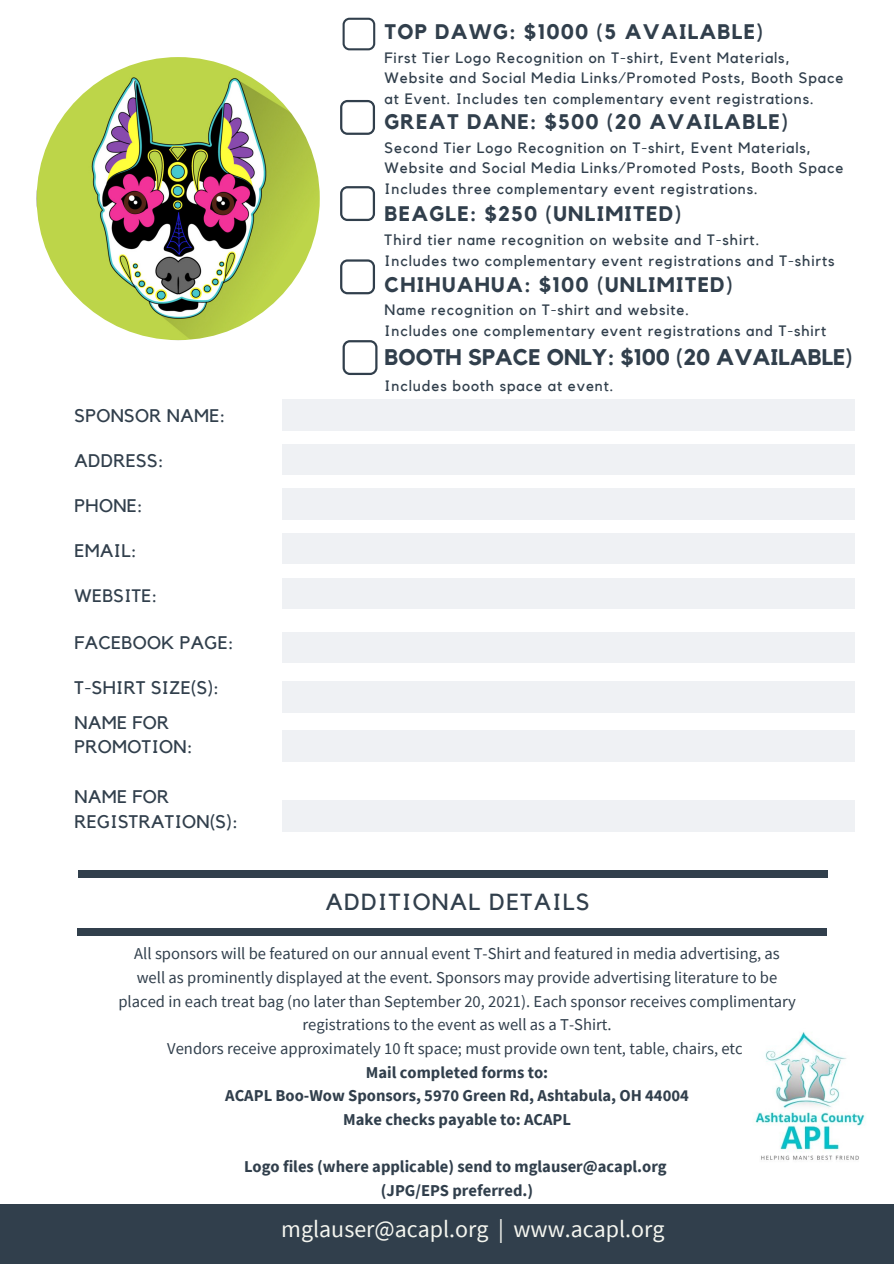
<style>
.page{position:relative;width:894px;height:1264px;background:#fff}
.page>*{position:absolute;margin:0;border:0;box-sizing:border-box;transform-origin:0 0}
.t1{font:23.85px "Source Sans Pro";color:#f4f5ef}
.t2{font:23.25px "Kollektif";letter-spacing:.06em;color:#313f4c}
.t3{font:700 22.5px "Kollektif";color:#313f4c}
.t4{font:700 21px "Kollektif";letter-spacing:.06em;color:#313f4c}
.t5{font:18.15px/24.8px "Kollektif";letter-spacing:.02em;color:#313f4c}
.t6{font:18px "Kollektif";letter-spacing:.02em;color:#313f4c}
.t7{font:16.5px "Source Sans Pro";color:#313f4c}
.t8{font:700 16.5px "Source Sans Pro";color:#313f4c}
.t9{font:15px "Kollektif";letter-spacing:.06em;color:#313f4c}
</style>
<div class="page">
<div style="left:282px;top:400px;width:572px;height:30px;background:#eff1f4"></div>
<div style="left:282px;top:444px;width:572px;height:30px;background:#eff1f4"></div>
<div style="left:282px;top:489px;width:572px;height:30px;background:#eff1f4"></div>
<div style="left:282px;top:533px;width:572px;height:30px;background:#eff1f4"></div>
<div style="left:282px;top:578px;width:572px;height:30px;background:#eff1f4"></div>
<svg style="left:340px;top:186px;width:35px;height:35px"></svg>
<svg style="left:342px;top:18px;width:33px;height:32px"></svg>
<svg style="left:340px;top:100px;width:35px;height:35px"></svg>
<div style="left:0;top:1204px;width:893px;height:59px;background:#313f4c"></div>
<img style="left:754px;top:1032px;width:111px;height:128px">
<div style="left:282px;top:632px;width:572px;height:30px;background:#eff1f4"></div>
<div style="left:282px;top:681px;width:572px;height:31px;background:#eff1f4"></div>
<div style="left:282px;top:730px;width:572px;height:31px;background:#eff1f4"></div>
<div style="left:282px;top:801px;width:572px;height:30px;background:#eff1f4"></div>
<div style="left:79px;top:870px;width:748px;height:7px;background:#313f4c"></div>
<div style="left:77px;top:928px;width:749px;height:7px;background:#313f4c"></div>
<svg style="left:340px;top:259px;width:35px;height:35px"></svg>
<svg style="left:342px;top:340px;width:35px;height:35px"></svg>
<img style="left:37px;top:57px;width:283px;height:283px;border-radius:50%">
<p class="t5" style="left:74px;top:403px;width:152px">SPONSOR NAME:</p>
<p class="t5" style="left:74px;top:449px;width:91px">ADDRESS:</p>
<p class="t5" style="left:74px;top:494px;width:70px">PHONE:</p>
<p class="t5" style="left:74px;top:539px;width:64px">EMAIL:</p>
<p class="t6" style="left:74px;top:587px;width:84px">WEBSITE:</p>
<p class="t5" style="left:74px;top:630px;width:160px">FACEBOOK PAGE:</p>
<p class="t5" style="left:74px;top:675px;width:146px">T-SHIRT SIZE(S):</p>
<p class="t5" style="left:74px;top:710px;width:120px">NAME FOR<br>PROMOTION:</p>
<p class="t5" style="left:74px;top:785px;width:165px">NAME FOR<br>REGISTRATION(S):</p>
<p class="t4" style="left:384px;top:22px;width:380px">TOP DAWG: $1000 (5 AVAILABLE)</p>
<p class="t9" style="left:384px;top:51px;width:407px">First Tier Logo Recognition on T-shirt, Event Materials,</p>
<p class="t9" style="left:384px;top:71px;width:460px">Website and Social Media Links/Promoted Posts, Booth Space</p>
<p class="t9" style="left:384px;top:91px;width:430px">at Event. Includes ten complementary event registrations.</p>
<p class="t4" style="left:384px;top:112px;width:404px">GREAT DANE: $500 (20 AVAILABLE)</p>
<p class="t9" style="left:384px;top:141px;width:428px">Second Tier Logo Recognition on T-shirt, Event Materials,</p>
<p class="t9" style="left:384px;top:161px;width:460px">Website and Social Media Links/Promoted Posts, Booth Space</p>
<p class="t9" style="left:384px;top:181px;width:374px">Includes three complementary event registrations.</p>
<p class="t4" style="left:384px;top:204px;width:298px">BEAGLE: $250 (UNLIMITED)</p>
<p class="t9" style="left:384px;top:233px;width:376px">Third tier name recognition on website and T-shirt.</p>
<p class="t9" style="left:384px;top:253px;width:451px">Includes two complementary event registrations and T-shirts</p>
<p class="t4" style="left:384px;top:275px;width:349px">CHIHUAHUA: $100 (UNLIMITED)</p>
<p class="t9" style="left:384px;top:303px;width:306px">Name recognition on T-shirt and website.</p>
<p class="t9" style="left:384px;top:323px;width:443px">Includes one complementary event registrations and T-shirt</p>
<p class="t3" style="left:384px;top:347px;width:469px">BOOTH SPACE ONLY: $100 (20 AVAILABLE)</p>
<p class="t9" style="left:384px;top:378px;width:230px">Includes booth space at event.</p>
<p class="t2" style="left:325px;top:891px;width:265px">ADDITIONAL DETAILS</p>
<p class="t7" style="left:134px;top:943px;width:647px">All sponsors will be featured on our annual event T-Shirt and featured in media advertising, as</p>
<p class="t7" style="left:137px;top:966px;width:642px">well as prominently displayed at the event. Sponsors may provide advertising literature to be</p>
<p class="t7" style="left:118px;top:990px;width:678px">placed in each treat bag (no later than September 20, 2021). Each sponsor receives complimentary</p>
<p class="t7" style="left:302px;top:1014px;width:310px">registrations to the event as well as a T-Shirt.</p>
<p class="t7" style="left:167px;top:1037px;width:581px">Vendors receive approximately 10 ft space; must provide own tent, table, chairs, etc.</p>
<p class="t8" style="left:366px;top:1061px;width:184px">Mail completed forms to:</p>
<p class="t8" style="left:225px;top:1084px;width:465px">ACAPL Boo-Wow Sponsors, 5970 Green Rd, Ashtabula, OH 44004</p>
<p class="t8" style="left:343px;top:1108px;width:229px">Make checks payable to: ACAPL</p>
<p class="t8" style="left:244px;top:1155px;width:424px">Logo files (where applicable) send to mglauser@acapl.org</p>
<p class="t8" style="left:381px;top:1179px;width:154px">(JPG/EPS preferred.)</p>
<p class="t1" style="left:281px;top:1212px;width:384px">mglauser@acapl.org | www.acapl.org</p>
</div>
